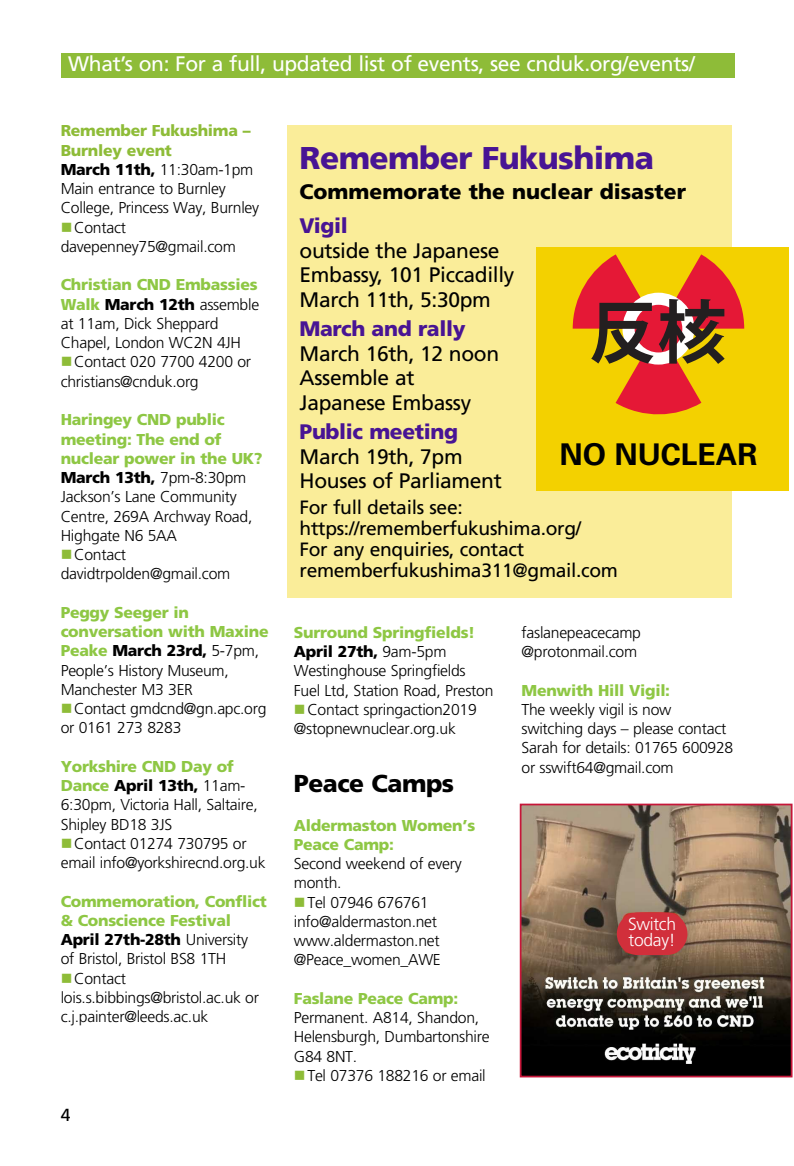
<style>
.page{position:relative;width:794px;height:1166px;background:#fff}
.page>*{position:absolute;margin:0;border:0;box-sizing:border-box;transform-origin:0 0}
.t1{font:900 31.5px "Frutiger";letter-spacing:-.02em;color:#481494}
.t2{font:700 29.93px "Univers LT Std";color:#000}
.t3{font:900 24.5px "Frutiger";letter-spacing:-.02em;color:#000}
.t4{font:21px/24.5px "Frutiger";letter-spacing:-.015em;color:#000}
.t5{font:21px "Frutiger";letter-spacing:-.015em;color:#fff}
.t6{font:900 21px "Frutiger";letter-spacing:-.02em;color:#481494}
.t7{font:900 21px "Frutiger";color:#000}
.t8{font:19.25px/21px "Frutiger";letter-spacing:-.015em;color:#000}
.t9{font:300 17.5px/15.8px "Frutiger";letter-spacing:-.015em;color:#fff}
.t10{font:17.5px "Frutiger";color:#000}
.t11{font:300 15.75px/19.2px "Frutiger";letter-spacing:-.015em;color:#000}
.t12{font:900 15.75px/19.2px "Frutiger";letter-spacing:-.02em;color:#8ec744}
.s1{font-weight:900;color:#8ebc38}
.s2{font-weight:900}
.s3{color:#8ebc38}
.s4{font-weight:900;color:#8ec744}
.s5{color:#000}
.s6{font-weight:300;color:#000}
</style>
<div class="page">
<div style="left:62px;top:53px;width:673px;height:25px;background:#8ebc38"></div>
<div style="left:288px;top:125px;width:444px;height:473px;background:#faed99"></div>
<div style="left:536px;top:247px;width:253px;height:243px;background:#f3d100"></div>
<svg style="left:572px;top:254px;width:172px;height:161px"></svg>
<img style="left:523px;top:806px;width:266px;height:268px">
<div style="left:520px;top:803px;width:272px;height:274px;border:2px solid #c61639"></div>
<div style="left:617px;top:912px;width:70px;height:43px;background:#d12f3b;border-radius:21px"></div>
<h3 class="t5" style="left:68px;top:55px;width:628px">What’s on: For a full, updated list of events, see cnduk.org/events/</h3>
<p class="t11" style="left:61px;top:123px;width:200px"><span class="s1">Remember Fukushima –<br>Burnley event<br></span><span class="s2">March 11th,</span> 11:30am-1pm<br>Main entrance to Burnley<br>College, Princess Way, Burnley</p>
<p class="t11" style="left:61px;top:219px;width:177px"><span class="s3">■</span>Contact davepenney75@gmail.com</p>
<p class="t11" style="left:61px;top:277px;width:200px"><span class="s4">Christian CND Embassies<br>Walk</span> <span class="s2">March 12th</span> assemble at 11am, Dick Sheppard<br>Chapel, London WC2N 4JH</p>
<p class="t11" style="left:61px;top:354px;width:192px"><span class="s3">■</span>Contact 020 7700 4200 or christians@cnduk.org</p>
<p class="t11" style="left:61px;top:411px;width:203px"><span class="s4">Haringey CND public meeting: The end of nuclear power in the UK?<br></span><span class="s2">March 13th,</span> 7pm-8:30pm<br>Jackson’s Lane Community<br>Centre, 269A Archway Road,<br>Highgate N6 5AA</p>
<p class="t11" style="left:61px;top:546px;width:171px"><span class="s3">■</span>Contact davidtrpolden@gmail.com</p>
<p class="t11" style="left:61px;top:604px;width:209px"><span class="s4">Peggy Seeger in conversation with Maxine<br>Peake</span> <span class="s2">March 23rd,</span> 5-7pm,<br>People’s History Museum,<br>Manchester M3 3ER</p>
<p class="t11" style="left:61px;top:700px;width:207px"><span class="s3">■</span>Contact gmdcnd@gn.apc.org or 0161 273 8283</p>
<p class="t11" style="left:61px;top:758px;width:199px"><span class="s4">Yorkshire CND Day of<br>Dance</span> <span class="s2">April 13th,</span> 11am-<br>6:30pm, Victoria Hall, Saltaire,<br>Shipley BD18 3JS</p>
<p class="t11" style="left:61px;top:835px;width:206px"><span class="s3">■</span>Contact 01274 730795 or email info@yorkshirecnd.org.uk</p>
<p class="t12" style="left:61px;top:893px;width:207px">Commemoration, Conflict &amp; Conscience Festival<br><span class="s5">April 27th-28th</span> <span class="s6">University<br>of Bristol, Bristol BS8 1TH</span></p>
<p class="t11" style="left:61px;top:970px;width:200px"><span class="s3">■</span>Contact lois.s.bibbings@bristol.ac.uk or c.j.painter@leeds.ac.uk</p>
<p class="t10" style="left:61px;top:1108px;width:11px">4</p>
<h1 class="t1" style="left:299px;top:146px;width:356px">Remember Fukushima</h1>
<h3 class="t7" style="left:299px;top:183px;width:388px">Commemorate the nuclear disaster</h3>
<h3 class="t6" style="left:299px;top:217px;width:50px">Vigil</h3>
<h3 class="t4" style="left:299px;top:240px;width:216px">outside the Japanese<br>Embassy, 101 Piccadilly<br>March 11th, 5:30pm</h3>
<h3 class="t6" style="left:299px;top:320px;width:167px">March and rally</h3>
<h3 class="t4" style="left:299px;top:343px;width:201px">March 16th, 12 noon<br>Assemble at<br>Japanese Embassy</h3>
<h3 class="t6" style="left:299px;top:423px;width:160px">Public meeting</h3>
<h3 class="t4" style="left:299px;top:446px;width:204px">March 19th, 7pm<br>Houses of Parliament</h3>
<p class="t8" style="left:299px;top:498px;width:320px">For full details see: https://rememberfukushima.org/<br>For any enquiries, contact rememberfukushima311@gmail.com</p>
<h2 class="t2" style="left:559px;top:443px;width:199px">NO NUCLEAR</h2>
<p class="t11" style="left:294px;top:624px;width:201px"><span class="s4">Surround Springfields!<br></span><span class="s2">April 27th,</span> 9am-5pm<br>Westinghouse Springfields<br>Fuel Ltd, Station Road, Preston</p>
<p class="t11" style="left:294px;top:701px;width:184px"><span class="s3">■</span>Contact springaction2019 @stopnewnuclear.org.uk</p>
<h3 class="t3" style="left:294px;top:773px;width:162px">Peace Camps</h3>
<p class="t12" style="left:294px;top:816px;width:183px">Aldermaston Women’s<br>Peace Camp:</p>
<p class="t11" style="left:294px;top:855px;width:169px">Second weekend of every month.</p>
<p class="t11" style="left:294px;top:893px;width:148px"><span class="s3">■</span>Tel 07946 676761 info@aldermaston.net www.aldermaston.net @Peace_women_AWE</p>
<p class="t12" style="left:294px;top:990px;width:166px">Faslane Peace Camp:</p>
<p class="t11" style="left:294px;top:1009px;width:197px">Permanent. A814, Shandon,<br>Helensburgh, Dumbartonshire<br>G84 8NT.</p>
<p class="t11" style="left:294px;top:1067px;width:193px"><span class="s3">■</span>Tel 07376 188216 or email</p>
<p class="t11" style="left:521px;top:624px;width:121px">faslanepeacecamp @protonmail.com</p>
<p class="t12" style="left:521px;top:682px;width:150px">Menwith Hill Vigil:</p>
<p class="t11" style="left:521px;top:701px;width:213px">The weekly vigil is now switching days – please contact<br>Sarah for details: 01765 600928 or sswift64@gmail.com</p>
<p class="t9" style="left:628px;top:917px;width:50px">Switch today!</p>
</div>
